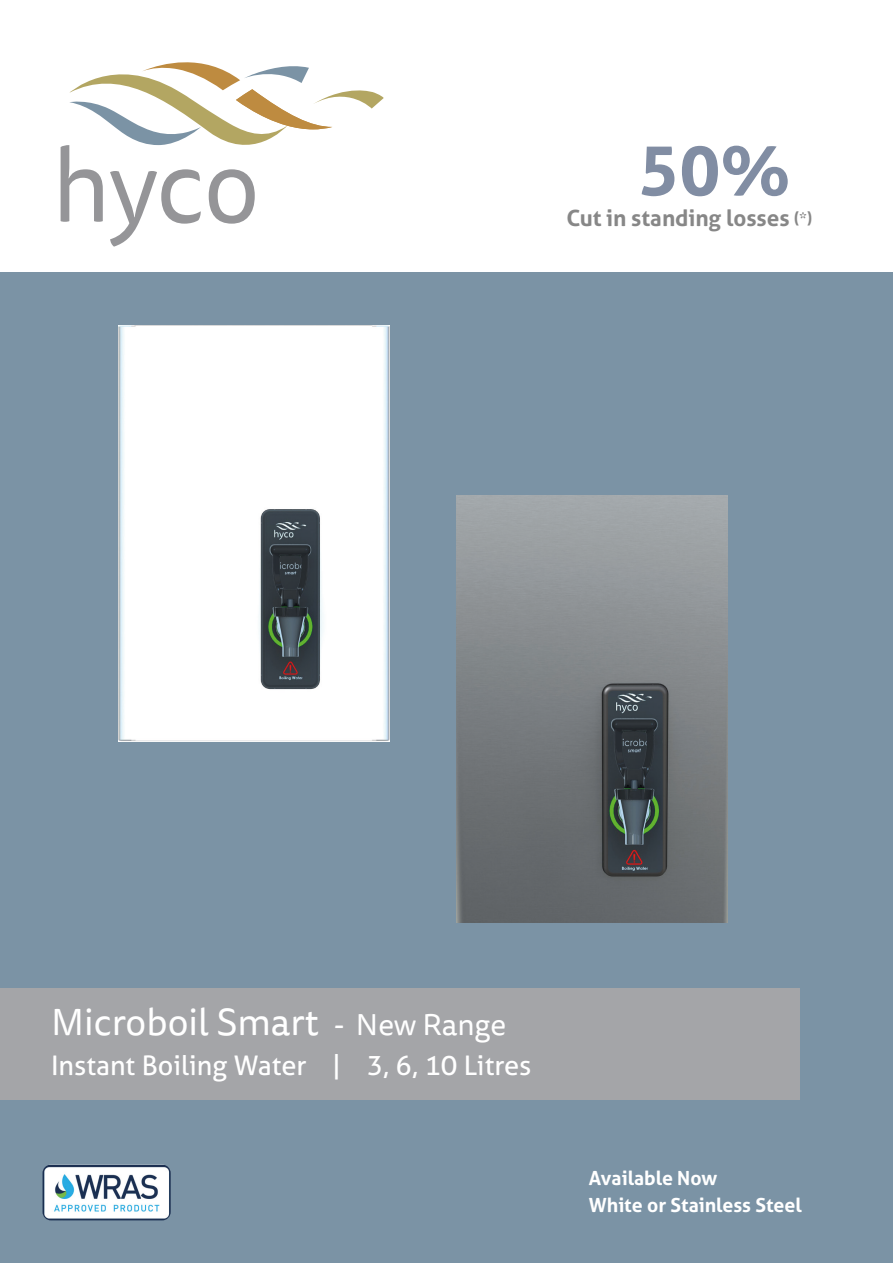
<style>
.page{position:relative;width:893px;height:1263px;background:#fff}
.page>*{position:absolute;margin:0;border:0;box-sizing:border-box;transform-origin:0 0}
.t1{font:700 69px "Aller";color:#818da3}
.t2{font:37.5px "Tisa Sans Pro";color:#fff}
.t3{font:30px "Tisa Sans Pro";color:#fff}
.t4{font:27px "Aller";color:#fff}
.t5{font:700 22.5px "Aller";color:#878787}
.t6{font:700 19.5px/27px "Aller";color:#fff}
.s1{font-size:15px}
</style>
<div class="page">
<div style="left:0;top:272px;width:893px;height:991px;background:#7b93a5"></div>
<svg style="left:61px;top:62px;width:323px;height:185px"></svg>
<div style="left:0;top:989px;width:799px;height:111px;background:#a4a5a8"></div>
<img style="left:456px;top:496px;width:271px;height:427px">
<img style="left:119px;top:325px;width:270px;height:416px">
<img style="left:43px;top:1164px;width:128px;height:56px">
<h1 class="t1" style="left:638px;top:127px;width:153px">50%</h1>
<p class="t5" style="left:566px;top:203px;width:247px">Cut in standing losses <span class="s1">(*)</span></p>
<h2 class="t2" style="left:51px;top:997px;width:270px">Microboil Smart</h2>
<h3 class="t4" style="left:51px;top:1048px;width:482px">Instant Boiling Water | 3, 6, 10 Litres</h3>
<h3 class="t3" style="left:334px;top:1005px;width:173px">- New Range</h3>
<p class="t6" style="left:589px;top:1164px;width:214px">Available Now<br>White or Stainless Steel</p>
</div>
